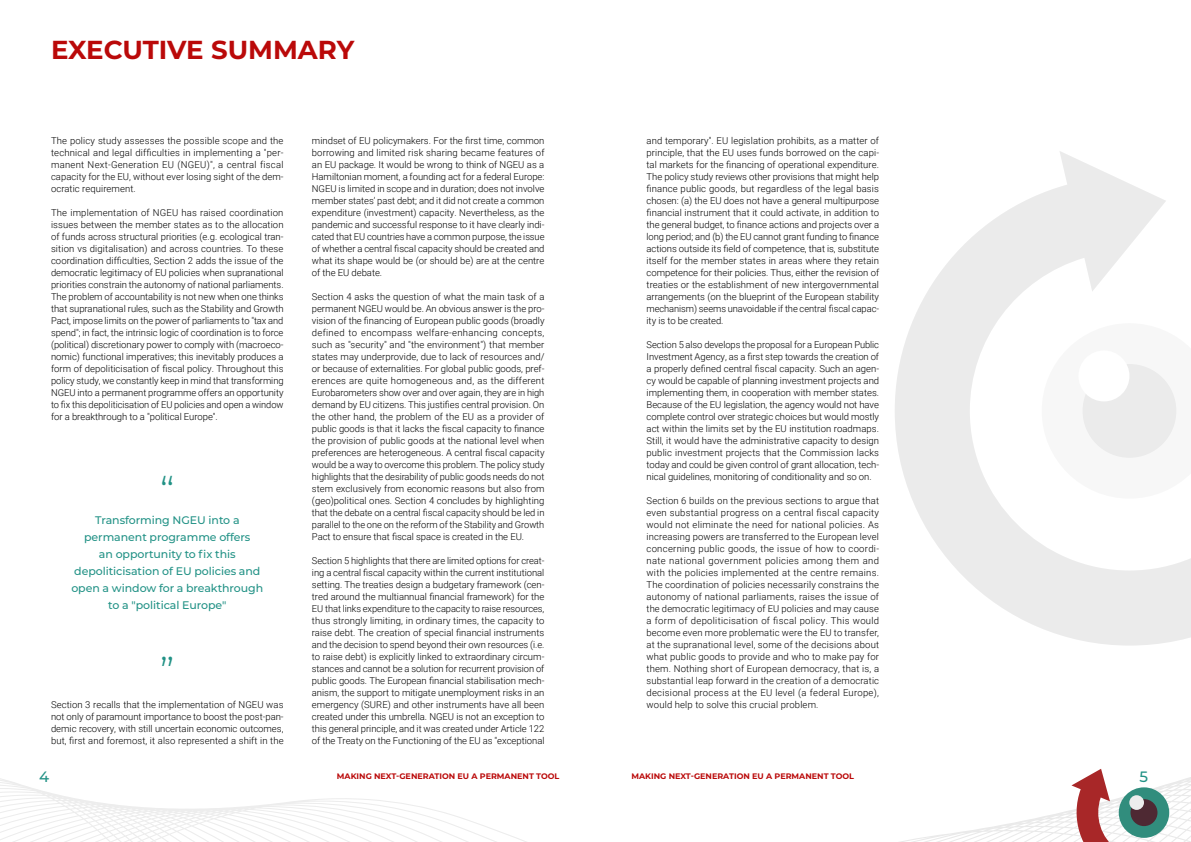
<style>
.page{position:relative;width:1191px;height:842px;background:#fff}
.page>*{position:absolute;margin:0;border:0;box-sizing:border-box;transform-origin:0 0}
.t1{font:300 42px "Montserrat";color:#229286}
.Titre-indd{font:700 26px "Montserrat";letter-spacing:-.005em;color:#ba0909}
.t2{font:500 15px "Montserrat";color:#229286}
.t3{font:500 11px/17px "Montserrat";letter-spacing:-.005em;color:#229286;text-align:center}
.t4{font:300 9.5px/12px "Roboto";color:#000;text-align:justify}
.t5{font:700 8px "Montserrat";color:#ba0909}
</style>
<div class="page">
<svg style="left:895px;top:151px;width:296px;height:495px"></svg>
<svg style="left:0;top:778px;width:527px;height:64px"></svg>
<svg style="left:900px;top:769px;width:291px;height:73px"></svg>
<p class="Titre-indd" style="left:51px;top:31px;width:305px">EXECUTIVE SUMMARY</p>
<p class="t4" style="left:51px;top:134px;width:234px">The policy study assesses the possible scope and the technical and legal difficulties in implementing a "per&shy;manent Next-Generation EU (NGEU)", a central fiscal capacity for the EU, without ever losing sight of the dem&shy;ocratic requirement.</p>
<p class="t4" style="left:51px;top:206px;width:234px">The implementation of NGEU has raised coordination issues between the member states as to the allocation of funds across structural priorities (e.g. ecological tran&shy;sition vs digitalisation) and across countries. To these coordination difficulties, Section 2 adds the issue of the democratic legitimacy of EU policies when supranational priorities constrain the autonomy of national parliaments.<br>The problem of accountability is not new when one thinks that supranational rules, such as the Stability and Growth Pact, impose limits on the power of parliaments to "tax and spend"; in fact, the intrinsic logic of coordination is to force (political) discretionary power to comply with (macroeco&shy;nomic) functional imperatives; this inevitably produces a form of depoliticisation of fiscal policy. Throughout this policy study, we constantly keep in mind that transforming NGEU into a permanent programme offers an opportunity to fix this depoliticisation of EU policies and open a window for a breakthrough to a "political Europe".</p>
<p class="t1" style="left:160px;top:464px;width:16px">“</p>
<p class="t3" style="left:71px;top:511px;width:193px">Transforming NGEU into a permanent programme offers<br>an opportunity to fix this depoliticisation of EU policies and open a window for a breakthrough to a "political Europe"</p>
<p class="t1" style="left:160px;top:617px;width:16px">„</p>
<p class="t4" style="left:51px;top:698px;width:234px">Section 3 recalls that the implementation of NGEU was not only of paramount importance to boost the post-pan&shy;demic recovery, with still uncertain economic outcomes, but, first and foremost, it also represented a shift in the</p>
<p class="t4" style="left:312px;top:134px;width:234px">mindset of EU policymakers. For the first time, common borrowing and limited risk sharing became features of an EU package. It would be wrong to think of NGEU as a Hamiltonian moment, a founding act for a federal Europe:<br>NGEU is limited in scope and in duration; does not involve member states’ past debt; and it did not create a common expenditure (investment) capacity. Nevertheless, as the pandemic and successful response to it have clearly indi&shy;cated that EU countries have a common purpose, the issue of whether a central fiscal capacity should be created and what its shape would be (or should be) are at the centre of the EU debate.</p>
<p class="t4" style="left:312px;top:290px;width:234px">Section 4 asks the question of what the main task of a permanent NGEU would be. An obvious answer is the pro&shy;vision of the financing of European public goods (broadly defined to encompass welfare-enhancing concepts, such as "security" and "the environment") that member states may underprovide, due to lack of resources and/ or because of externalities. For global public goods, pref&shy;erences are quite homogeneous and, as the different Eurobarometers show over and over again, they are in high demand by EU citizens. This justifies central provision. On the other hand, the problem of the EU as a provider of public goods is that it lacks the fiscal capacity to finance the provision of public goods at the national level when preferences are heterogeneous. A central fiscal capacity would be a way to overcome this problem. The policy study highlights that the desirability of public goods needs do not stem exclusively from economic reasons but also from (geo)political ones. Section 4 concludes by highlighting that the debate on a central fiscal capacity should be led in parallel to the one on the reform of the Stability and Growth Pact to ensure that fiscal space is created in the EU.</p>
<p class="t4" style="left:312px;top:554px;width:234px">Section 5 highlights that there are limited options for creat&shy;ing a central fiscal capacity within the current institutional setting. The treaties design a budgetary framework (cen&shy;tred around the multiannual financial framework) for the EU that links expenditure to the capacity to raise resources, thus strongly limiting, in ordinary times, the capacity to raise debt. The creation of special financial instruments and the decision to spend beyond their own resources (i.e. to raise debt) is explicitly linked to extraordinary circum&shy;stances and cannot be a solution for recurrent provision of public goods. The European financial stabilisation mech&shy;anism, the support to mitigate unemployment risks in an emergency (SURE) and other instruments have all been created under this umbrella. NGEU is not an exception to this general principle, and it was created under Article 122 of the Treaty on the Functioning of the EU as "exceptional</p>
<p class="t4" style="left:646px;top:134px;width:234px">and temporary". EU legislation prohibits, as a matter of principle, that the EU uses funds borrowed on the capi&shy;tal markets for the financing of operational expenditure.<br>The policy study reviews other provisions that might help finance public goods, but regardless of the legal basis chosen: (a) the EU does not have a general multipurpose financial instrument that it could activate, in addition to the general budget, to finance actions and projects over a long period; and (b) the EU cannot grant funding to finance actions outside its field of competence, that is, substitute itself for the member states in areas where they retain competence for their policies. Thus, either the revision of treaties or the establishment of new intergovernmental arrangements (on the blueprint of the European stability mechanism) seems unavoidable if the central fiscal capac&shy;ity is to be created.</p>
<p class="t4" style="left:646px;top:338px;width:234px">Section 5 also develops the proposal for a European Public Investment Agency, as a first step towards the creation of a properly defined central fiscal capacity. Such an agen&shy;cy would be capable of planning investment projects and implementing them, in cooperation with member states.<br>Because of the EU legislation, the agency would not have complete control over strategic choices but would mostly act within the limits set by the EU institution roadmaps.<br>Still, it would have the administrative capacity to design public investment projects that the Commission lacks today and could be given control of grant allocation, tech&shy;nical guidelines, monitoring of conditionality and so on.</p>
<p class="t4" style="left:646px;top:494px;width:234px">Section 6 builds on the previous sections to argue that even substantial progress on a central fiscal capacity would not eliminate the need for national policies. As increasing powers are transferred to the European level concerning public goods, the issue of how to coordi&shy;nate national government policies among them and with the policies implemented at the centre remains.<br>The coordination of policies necessarily constrains the autonomy of national parliaments, raises the issue of the democratic legitimacy of EU policies and may cause a form of depoliticisation of fiscal policy. This would become even more problematic were the EU to transfer, at the supranational level, some of the decisions about what public goods to provide and who to make pay for them. Nothing short of European democracy, that is, a substantial leap forward in the creation of a democratic decisional process at the EU level (a federal Europe), would help to solve this crucial problem.</p>
<h3 class="t2" style="left:39px;top:766px;width:12px">4</h3>
<p class="t5" style="left:337px;top:770px;width:224px">MAKING NEXT-GENERATION EU A PERMANENT TOOL</p>
<p class="t5" style="left:631px;top:770px;width:224px">MAKING NEXT-GENERATION EU A PERMANENT TOOL</p>
<h3 class="t2" style="left:1139px;top:766px;width:10px">5</h3>
</div>
